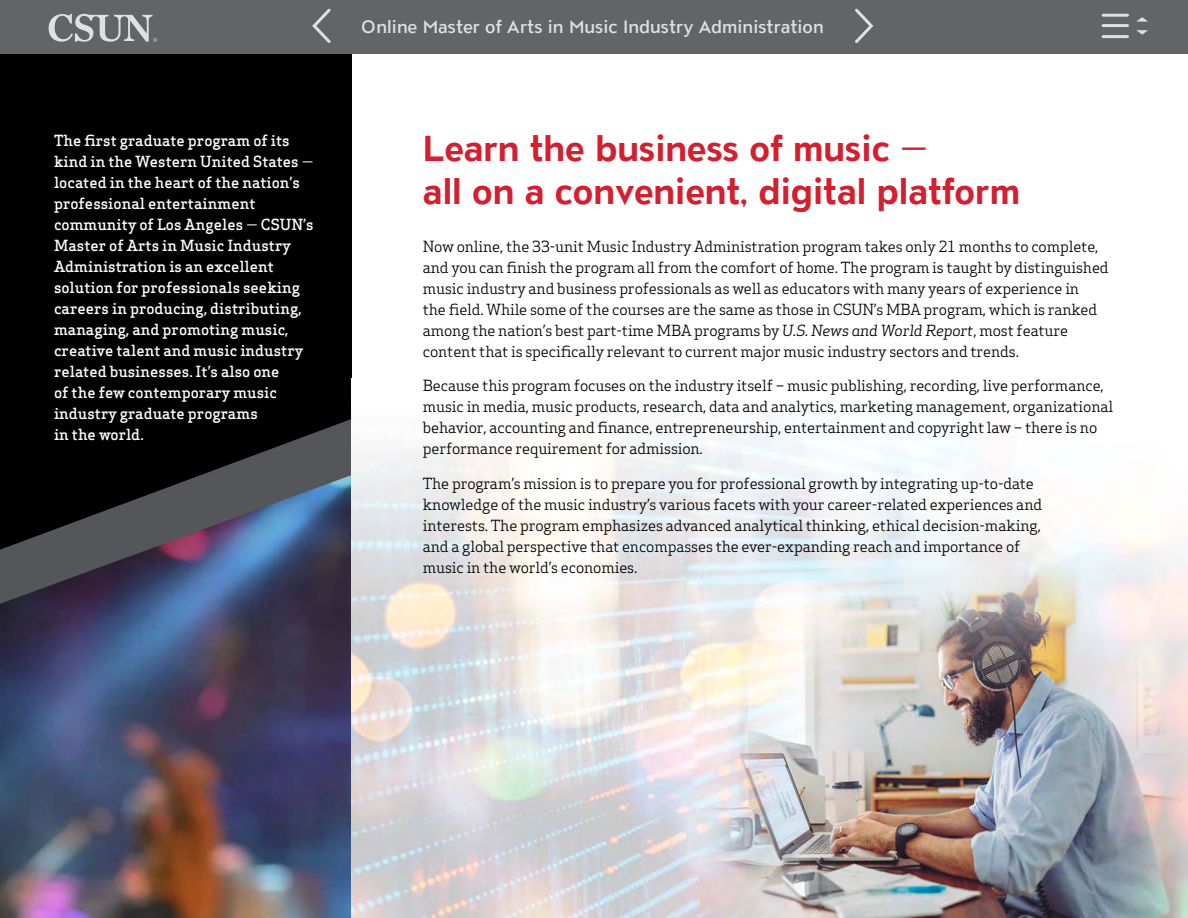
<style>
.page{position:relative;width:1188px;height:918px;background:#fff}
.page>*{position:absolute;margin:0;border:0;box-sizing:border-box;transform-origin:0 0}
.Title_smaller{font:700 36px/43.2px "ATC Overlook";color:#d32030}
.t1{font:500 18px "ATC Overlook";color:#fff}
.Body_copy{font:15px/21px "Apex Serif";letter-spacing:-.01em;color:#000}
.Body_copy-2{font:500 15px/21px "Apex Serif";color:#fff}
.s1{font-weight:400;font-style:italic}
.s2{font-family:"Apex Serif";font-weight:400;font-style:italic}
.s3{font-style:italic}
</style>
<div class="page">
<img style="left:0;top:54px;width:351px;height:864px">
<img style="left:351px;top:415px;width:837px;height:503px">
<svg style="left:0;top:419px;width:351px;height:185px;background:#313644"></svg>
<div style="left:0;top:0;width:1188px;height:54px;background:#636466"></div>
<svg style="left:1136px;top:17px;width:12px;height:5px"></svg>
<svg style="left:1136px;top:30px;width:12px;height:5px"></svg>
<hr style="left:1103px;top:14px;width:25px;height:3px;background:#fff">
<hr style="left:1103px;top:24px;width:25px;height:3px;background:#fff">
<hr style="left:1103px;top:35px;width:25px;height:3px;background:#fff">
<svg style="left:49px;top:14px;width:108px;height:28px"></svg>
<svg style="left:855px;top:8px;width:19px;height:35px"></svg>
<svg style="left:312px;top:8px;width:19px;height:35px"></svg>
<p class="Body_copy-2" style="left:54px;top:130px;width:261px">The first graduate program of its kind in the Western United States <span class="s1">— </span>located in the heart of the nation’s professional entertainment community of Los Angeles <span class="s1">—</span> CSUN’s<br>Master of Arts in Music Industry<br>Administration is an excellent solution for professionals seeking careers in producing, distributing, managing, and promoting music, creative talent and music industry related businesses. It’s also one<br>of the few contemporary music industry graduate programs<br>in the world.</p>
<p class="t1" style="left:362px;top:16px;width:464px">Online Master of Arts in Music Industry Administration</p>
<h2 class="Title_smaller" style="left:423px;top:129px;width:599px">Learn the business of music <span class="s2">—<br></span>all on a convenient, digital platform</h2>
<p class="Body_copy" style="left:423px;top:236px;width:687px">Now online, the 33-unit Music Industry Administration program takes only 21 months to complete, and you can finish the program all from the comfort of home. The program is taught by distinguished music industry and business professionals as well as educators with many years of experience in<br>the field. While some of the courses are the same as those in CSUN’s MBA program, which is ranked among the nation’s best part-time MBA programs by <span class="s3">U.S. News and World Report</span>, most feature content that is specifically relevant to current major music industry sectors and trends.</p>
<p class="Body_copy" style="left:423px;top:375px;width:692px">Because this program focuses on the industry itself – music publishing, recording, live performance, music in media, music products, research, data and analytics, marketing management, organizational behavior, accounting and finance, entrepreneurship, entertainment and copyright law – there is no performance requirement for admission.</p>
<p class="Body_copy" style="left:423px;top:473px;width:621px">The program’s mission is to prepare you for professional growth by integrating up-to-date knowledge of the music industry’s various facets with your career-related experiences and interests. The program emphasizes advanced analytical thinking, ethical decision-making, and a global perspective that encompasses the ever-expanding reach and importance of music in the world’s economies.</p>
</div>
